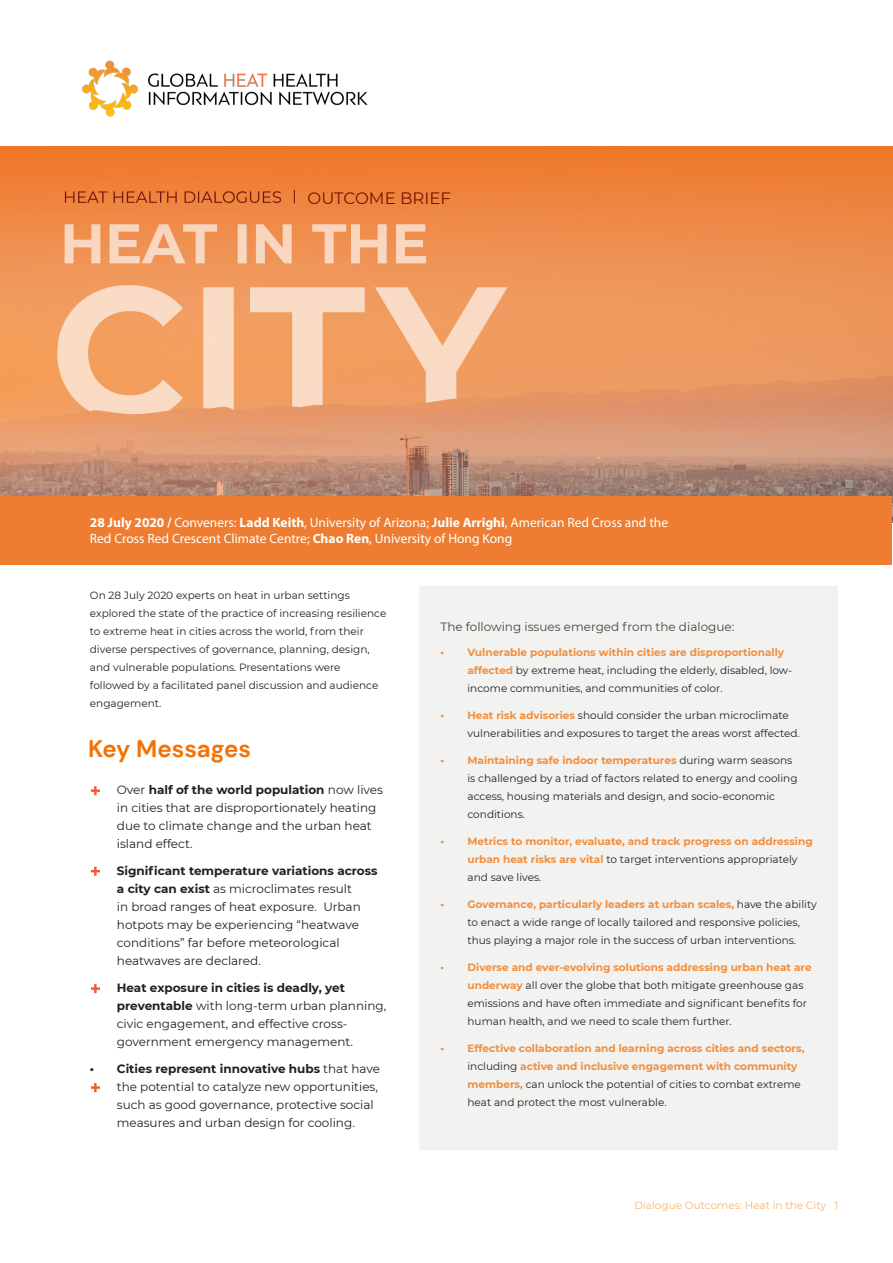
<style>
.page{position:relative;width:893px;height:1263px;background:#fff}
.page>*{position:absolute;margin:0;border:0;box-sizing:border-box;transform-origin:0 0}
.Subhead1{font:700 24px "DM Sans";color:#f27304}
.t1{font:16.5px "Montserrat";color:#741302}
.t2{font:13.5px/16.5px "Myriad Pro";color:#fff}
.t3{font:12px/18px "Montserrat";color:#231f20}
.BODY{font:12px "Montserrat";color:#4a443f}
.BODY-2{font:10.5px/18px "Montserrat";color:#231f20}
.t4{font:700 10.5px/18px "Montserrat";color:#f28e3c}
.t5{font:10.5px "Montserrat";color:#f6b475}
.s1{font-weight:700}
.s2{font-weight:700;color:#f28e3c}
.s3{font-weight:400;color:#231f20}
</style>
<div class="page">
<div style="left:419px;top:587px;width:419px;height:563px;background:#f2f2f1"></div>
<img style="left:0;top:146px;width:893px;height:376px">
<img style="left:82px;top:60px;width:286px;height:57px">
<div style="left:1px;top:496px;width:891px;height:69px;background:#ee7d31"></div>
<svg style="left:90px;top:867px;width:10px;height:9px"></svg>
<svg style="left:90px;top:786px;width:10px;height:9px"></svg>
<svg style="left:90px;top:984px;width:10px;height:9px"></svg>
<svg style="left:90px;top:1083px;width:10px;height:9px"></svg>
<svg style="left:294px;top:190px;width:1px;height:13px"></svg>
<p class="t1" style="left:308px;top:186px;width:145px">OUTCOME BRIEF</p>
<p class="t2" style="left:90px;top:514px;width:580px"><span class="s1">28 July 2020 /</span> Conveners: <span class="s1">Ladd Keith</span>, University of Arizona; <span class="s1">Julie Arrighi</span>, American Red Cross and the<br>Red Cross Red Crescent Climate Centre; <span class="s1">Chao Ren</span>, University of Hong Kong</p>
<p class="BODY-2" style="left:90px;top:586px;width:298px">On 28 July 2020 experts on heat in urban settings explored the state of the practice of increasing resilience to extreme heat in cities across the world, from their diverse perspectives of governance, planning, design, and vulnerable populations. Presentations were followed by a facilitated panel discussion and audience engagement.</p>
<p class="Subhead1" style="left:88px;top:734px;width:164px">Key Messages</p>
<p class="t3" style="left:117px;top:780px;width:268px;text-indent:-27px">• Over <span class="s1">half of the world population</span> now lives in cities that are disproportionately heating due to climate change and the urban heat island effect.</p>
<p class="t3" style="left:117px;top:861px;width:262px;text-indent:-27px"><span class="s1">• Significant temperature variations across a city can exist</span> as microclimates result<br>in broad ranges of heat exposure. Urban hotpots may be experiencing “heatwave conditions” far before meteorological heatwaves are declared.</p>
<p class="t3" style="left:117px;top:978px;width:271px;text-indent:-27px"><span class="s1">• Heat exposure in cities is deadly, yet preventable</span> with long-term urban planning, civic engagement, and effective cross&shy;government emergency management.</p>
<p class="t3" style="left:117px;top:1059px;width:265px;text-indent:-27px"><span class="s1">• Cities represent innovative hubs</span> that have the potential to catalyze new opportunities, such as good governance, protective social measures and urban design for cooling.</p>
<p class="BODY" style="left:440px;top:618px;width:295px">The following issues emerged from the dialogue:</p>
<p class="BODY-2" style="left:467px;top:643px;width:326px;text-indent:-27px"><span class="s2">• Vulnerable populations within cities are disproportionally affected</span> by extreme heat, including the elderly, disabled, low&shy;income communities, and communities of color.</p>
<p class="BODY-2" style="left:467px;top:706px;width:334px;text-indent:-27px"><span class="s2">• Heat risk advisories</span> should consider the urban microclimate vulnerabilities and exposures to target the areas worst affected.</p>
<p class="BODY-2" style="left:467px;top:751px;width:332px;text-indent:-27px"><span class="s2">• Maintaining safe indoor temperatures</span> during warm seasons is challenged by a triad of factors related to energy and cooling access, housing materials and design, and socio-economic conditions.</p>
<p class="t4" style="left:467px;top:832px;width:347px;text-indent:-27px">• Metrics to monitor, evaluate, and track progress on addressing urban heat risks are vital <span class="s3">to target interventions appropriately and save lives.</span></p>
<p class="BODY-2" style="left:467px;top:895px;width:351px;text-indent:-27px"><span class="s2">• Governance, particularly leaders at urban scales,</span> have the ability to enact a wide range of locally tailored and responsive policies, thus playing a major role in the success of urban interventions.</p>
<p class="BODY-2" style="left:467px;top:958px;width:346px;text-indent:-27px"><span class="s2">• Diverse and ever-evolving solutions addressing urban heat are underway</span> all over the globe that both mitigate greenhouse gas emissions and have often immediate and significant benefits for human health, and we need to scale them further.</p>
<p class="t4" style="left:467px;top:1039px;width:338px;text-indent:-27px">• Effective collaboration and learning across cities and sectors, <span class="s3">including</span> active and inclusive engagement with community members, <span class="s3">can unlock the potential of cities to combat extreme heat and protect the most vulnerable.</span></p>
<p class="t5" style="left:634px;top:1198px;width:205px">Dialogue Outcomes: Heat in the City 1</p>
</div>
